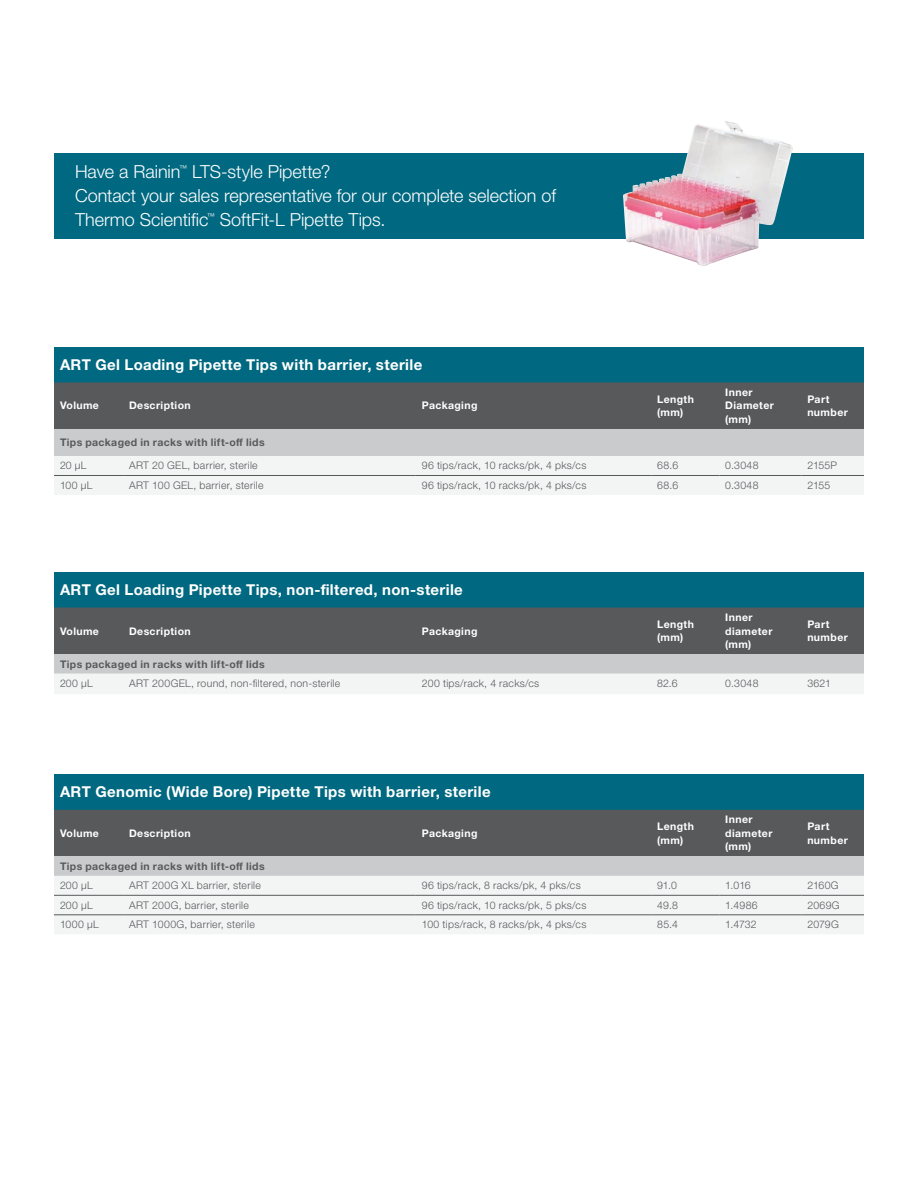
<style>
.page{position:relative;width:918px;height:1188px;background:#fff}
.page>*{position:absolute;margin:0;border:0;box-sizing:border-box;transform-origin:0 0}
.Call-out_Box{font:300 18px/24px "Helvetica Neue LTW1 G";color:#fff}
.Title_Row_-_Left{font:700 15px "Helvetica Neue LTW1 G";letter-spacing:.025em;color:#fff}
.Table_Text_-_Left{font:300 10.5px "Helvetica Neue LTW1 G";letter-spacing:.03em;color:#58595b}
.Title_Row_-_Left-2{font:700 10.5px/13.5px "Helvetica Neue LTW1 G";letter-spacing:.035em;color:#fff}
.Title_Row_-_Left-3{font:700 10.5px "Helvetica Neue LTW1 G";letter-spacing:.035em;color:#58595b}
</style>
<div class="page">
<div style="left:54px;top:347px;width:810px;height:35px;background:#006880"></div>
<div style="left:54px;top:382px;width:810px;height:47px;background:#58595b"></div>
<div style="left:54px;top:429px;width:810px;height:27px;background:#c9cbcc"></div>
<div style="left:54px;top:456px;width:810px;height:39px;background:#f3f4f4"></div>
<hr style="left:54px;top:475px;width:69px;height:1px;background:#58595b">
<hr style="left:123px;top:475px;width:293px;height:1px;background:#58595b">
<hr style="left:416px;top:475px;width:235px;height:1px;background:#58595b">
<hr style="left:651px;top:475px;width:68px;height:1px;background:#58595b">
<hr style="left:719px;top:475px;width:82px;height:1px;background:#58595b">
<hr style="left:801px;top:475px;width:63px;height:1px;background:#58595b">
<div style="left:54px;top:572px;width:810px;height:36px;background:#006880"></div>
<div style="left:54px;top:608px;width:810px;height:46px;background:#58595b"></div>
<div style="left:54px;top:654px;width:810px;height:20px;background:#c9cbcc"></div>
<div style="left:54px;top:674px;width:810px;height:20px;background:#f3f4f4"></div>
<div style="left:54px;top:774px;width:810px;height:36px;background:#006880"></div>
<div style="left:54px;top:810px;width:810px;height:46px;background:#58595b"></div>
<div style="left:54px;top:856px;width:810px;height:20px;background:#c9cbcc"></div>
<div style="left:54px;top:876px;width:810px;height:58px;background:#f3f4f4"></div>
<hr style="left:54px;top:915px;width:69px;height:1px;background:#58595b">
<hr style="left:123px;top:915px;width:293px;height:1px;background:#58595b">
<hr style="left:416px;top:915px;width:235px;height:1px;background:#58595b">
<hr style="left:651px;top:915px;width:68px;height:1px;background:#58595b">
<hr style="left:719px;top:915px;width:82px;height:1px;background:#58595b">
<hr style="left:801px;top:915px;width:63px;height:1px;background:#58595b">
<hr style="left:54px;top:895px;width:69px;height:1px;background:#58595b">
<hr style="left:123px;top:895px;width:293px;height:1px;background:#58595b">
<hr style="left:416px;top:895px;width:235px;height:1px;background:#58595b">
<hr style="left:651px;top:895px;width:68px;height:1px;background:#58595b">
<hr style="left:719px;top:895px;width:82px;height:1px;background:#58595b">
<hr style="left:801px;top:895px;width:63px;height:1px;background:#58595b">
<div style="left:54px;top:153px;width:810px;height:86px;background:#006880"></div>
<img style="left:623px;top:121px;width:170px;height:145px">
<p class="Call-out_Box" style="left:75px;top:160px;width:257px">Have a Rainin<sup>™</sup> LTS-style Pipette?</p>
<p class="Call-out_Box" style="left:75px;top:184px;width:483px">Contact your sales representative for our complete selection of<br>Thermo Scientific<sup>™</sup> SoftFit-L Pipette Tips.</p>
<p class="Title_Row_-_Left" style="left:60px;top:355px;width:364px">ART Gel Loading Pipette Tips with barrier, sterile</p>
<p class="Title_Row_-_Left-2" style="left:60px;top:399px;width:41px">Volume</p>
<p class="Title_Row_-_Left-2" style="left:129px;top:399px;width:63px">Description</p>
<p class="Title_Row_-_Left-2" style="left:422px;top:399px;width:57px">Packaging</p>
<p class="Title_Row_-_Left-2" style="left:657px;top:392px;width:38px">Length</p>
<p class="Title_Row_-_Left-2" style="left:657px;top:406px;width:28px">(mm)</p>
<p class="Title_Row_-_Left-2" style="left:725px;top:385px;width:50px">Inner<br>Diameter</p>
<p class="Title_Row_-_Left-2" style="left:725px;top:412px;width:28px">(mm)</p>
<p class="Title_Row_-_Left-2" style="left:807px;top:392px;width:42px">Part number</p>
<p class="Title_Row_-_Left-3" style="left:60px;top:436px;width:206px">Tips packaged in racks with lift-off lids</p>
<p class="Table_Text_-_Left" style="left:60px;top:459px;width:28px">20 µL</p>
<p class="Table_Text_-_Left" style="left:129px;top:459px;width:130px">ART 20 GEL, barrier, sterile</p>
<p class="Table_Text_-_Left" style="left:422px;top:459px;width:166px">96 tips/rack, 10 racks/pk, 4 pks/cs</p>
<p class="Table_Text_-_Left" style="left:657px;top:459px;width:23px">68.6</p>
<p class="Table_Text_-_Left" style="left:725px;top:459px;width:35px">0.3048</p>
<p class="Table_Text_-_Left" style="left:807px;top:459px;width:31px">2155P</p>
<p class="Table_Text_-_Left" style="left:60px;top:479px;width:34px">100 µL</p>
<p class="Table_Text_-_Left" style="left:129px;top:479px;width:136px">ART 100 GEL, barrier, sterile</p>
<p class="Table_Text_-_Left" style="left:422px;top:479px;width:166px">96 tips/rack, 10 racks/pk, 4 pks/cs</p>
<p class="Table_Text_-_Left" style="left:657px;top:479px;width:23px">68.6</p>
<p class="Table_Text_-_Left" style="left:725px;top:479px;width:35px">0.3048</p>
<p class="Table_Text_-_Left" style="left:807px;top:479px;width:25px">2155</p>
<p class="Title_Row_-_Left" style="left:60px;top:580px;width:404px">ART Gel Loading Pipette Tips, non-filtered, non-sterile</p>
<p class="Title_Row_-_Left-2" style="left:60px;top:624px;width:41px">Volume</p>
<p class="Title_Row_-_Left-2" style="left:129px;top:624px;width:63px">Description</p>
<p class="Title_Row_-_Left-2" style="left:422px;top:624px;width:57px">Packaging</p>
<p class="Title_Row_-_Left-2" style="left:657px;top:617px;width:38px">Length</p>
<p class="Title_Row_-_Left-2" style="left:657px;top:631px;width:28px">(mm)</p>
<p class="Title_Row_-_Left-2" style="left:725px;top:610px;width:49px">Inner diameter</p>
<p class="Title_Row_-_Left-2" style="left:725px;top:637px;width:28px">(mm)</p>
<p class="Title_Row_-_Left-2" style="left:807px;top:617px;width:42px">Part number</p>
<p class="Title_Row_-_Left-3" style="left:60px;top:657px;width:206px">Tips packaged in racks with lift-off lids</p>
<p class="Table_Text_-_Left" style="left:60px;top:677px;width:34px">200 µL</p>
<p class="Table_Text_-_Left" style="left:129px;top:677px;width:213px">ART 200GEL, round, non-filtered, non-sterile</p>
<p class="Table_Text_-_Left" style="left:422px;top:677px;width:119px">200 tips/rack, 4 racks/cs</p>
<p class="Table_Text_-_Left" style="left:657px;top:677px;width:22px">82.6</p>
<p class="Table_Text_-_Left" style="left:725px;top:677px;width:35px">0.3048</p>
<p class="Table_Text_-_Left" style="left:807px;top:677px;width:25px">3621</p>
<p class="Title_Row_-_Left" style="left:60px;top:783px;width:432px">ART Genomic (Wide Bore) Pipette Tips with barrier, sterile</p>
<p class="Title_Row_-_Left-2" style="left:60px;top:826px;width:41px">Volume</p>
<p class="Title_Row_-_Left-2" style="left:129px;top:826px;width:63px">Description</p>
<p class="Title_Row_-_Left-2" style="left:422px;top:826px;width:57px">Packaging</p>
<p class="Title_Row_-_Left-2" style="left:657px;top:819px;width:38px">Length</p>
<p class="Title_Row_-_Left-2" style="left:657px;top:833px;width:28px">(mm)</p>
<p class="Title_Row_-_Left-2" style="left:725px;top:813px;width:49px">Inner diameter</p>
<p class="Title_Row_-_Left-2" style="left:725px;top:840px;width:28px">(mm)</p>
<p class="Title_Row_-_Left-2" style="left:807px;top:819px;width:42px">Part number</p>
<p class="Title_Row_-_Left-3" style="left:60px;top:860px;width:206px">Tips packaged in racks with lift-off lids</p>
<p class="Table_Text_-_Left" style="left:60px;top:879px;width:34px">200 µL</p>
<p class="Table_Text_-_Left" style="left:129px;top:879px;width:133px">ART 200G XL barrier, sterile</p>
<p class="Table_Text_-_Left" style="left:422px;top:879px;width:161px">96 tips/rack, 8 racks/pk, 4 pks/cs</p>
<p class="Table_Text_-_Left" style="left:657px;top:879px;width:21px">91.0</p>
<p class="Table_Text_-_Left" style="left:725px;top:879px;width:27px">1.016</p>
<p class="Table_Text_-_Left" style="left:807px;top:879px;width:33px">2160G</p>
<p class="Table_Text_-_Left" style="left:60px;top:899px;width:34px">200 µL</p>
<p class="Table_Text_-_Left" style="left:129px;top:899px;width:121px">ART 200G, barrier, sterile</p>
<p class="Table_Text_-_Left" style="left:422px;top:899px;width:166px">96 tips/rack, 10 racks/pk, 5 pks/cs</p>
<p class="Table_Text_-_Left" style="left:657px;top:899px;width:22px">49.8</p>
<p class="Table_Text_-_Left" style="left:725px;top:899px;width:34px">1.4986</p>
<p class="Table_Text_-_Left" style="left:807px;top:899px;width:34px">2069G</p>
<p class="Table_Text_-_Left" style="left:60px;top:918px;width:40px">1000 µL</p>
<p class="Table_Text_-_Left" style="left:129px;top:918px;width:127px">ART 1000G, barrier, sterile</p>
<p class="Table_Text_-_Left" style="left:422px;top:918px;width:166px">100 tips/rack, 8 racks/pk, 4 pks/cs</p>
<p class="Table_Text_-_Left" style="left:657px;top:918px;width:22px">85.4</p>
<p class="Table_Text_-_Left" style="left:725px;top:918px;width:33px">1.4732</p>
<p class="Table_Text_-_Left" style="left:807px;top:918px;width:33px">2079G</p>
</div>
